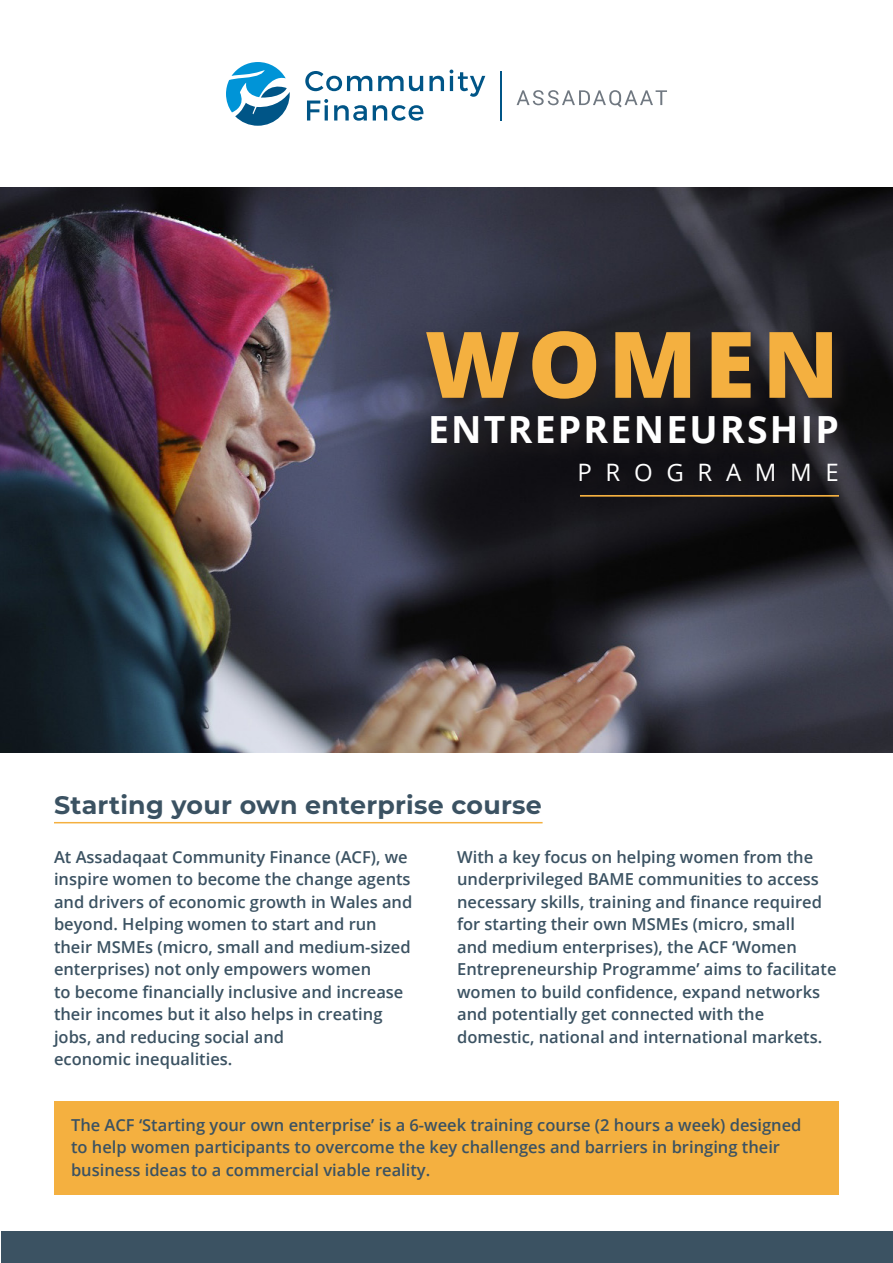
<style>
.page{position:relative;width:893px;height:1263px;background:#fff}
.page>*{position:absolute;margin:0;border:0;box-sizing:border-box;transform-origin:0 0}
.t1{font:800 91.95px "Open Sans";letter-spacing:.08em;color:#f4b040}
.t2{font:700 37.35px "Open Sans";letter-spacing:.06em;color:#fff}
.t3{font:700 25.35px "Montserrat";letter-spacing:.01em;color:#3b5262}
.t4{font:24px "Open Sans";letter-spacing:.57em;color:#fff}
.t5{font:600 16.5px/22.5px "Open Sans";color:#3b5262}
</style>
<div class="page">
<img style="left:0;top:187px;width:893px;height:566px">
<div style="left:424px;top:328px;width:433px;height:172px;background:#231f20;opacity:.75"></div>
<hr style="left:580px;top:495px;width:259px;height:2px;background:#f4b040">
<hr style="left:54px;top:822px;width:489px;height:1px;background:#f4b040">
<svg style="left:305px;top:71px;width:67px;height:20px"></svg>
<svg style="left:378px;top:76px;width:45px;height:15px"></svg>
<svg style="left:429px;top:76px;width:15px;height:15px"></svg>
<svg style="left:450px;top:70px;width:35px;height:27px"></svg>
<svg style="left:307px;top:99px;width:21px;height:22px"></svg>
<svg style="left:334px;top:105px;width:33px;height:16px"></svg>
<svg style="left:373px;top:105px;width:51px;height:16px"></svg>
<svg style="left:226px;top:62px;width:64px;height:64px"></svg>
<svg style="left:517px;top:90px;width:150px;height:17px"></svg>
<hr style="left:500px;top:71px;width:1px;height:50px;background:#005587">
<div style="left:2px;top:1231px;width:891px;height:32px;background:#3b5262"></div>
<div style="left:54px;top:1101px;width:785px;height:93px;background:#f4b040"></div>
<p class="t1" style="left:425px;top:294px;width:416px">WOMEN</p>
<p class="t2" style="left:428px;top:403px;width:412px">ENTREPRENEURSHIP</p>
<p class="t4" style="left:577px;top:456px;width:263px">PROGRAMME</p>
<p class="t3" style="left:54px;top:786px;width:489px">Starting your own enterprise course</p>
<p class="t5" style="left:54px;top:845px;width:360px">At Assadaqaat Community Finance (ACF), we inspire women to become the change agents and drivers of economic growth in Wales and beyond. Helping women to start and run their MSMEs (micro, small and medium-sized enterprises) not only empowers women<br>to become financially inclusive and increase their incomes but it also helps in creating jobs, and reducing social and<br>economic inequalities.</p>
<p class="t5" style="left:457px;top:845px;width:381px">With a key focus on helping women from the underprivileged BAME communities to access necessary skills, training and finance required for starting their own MSMEs (micro, small<br>and medium enterprises), the ACF ‘Women Entrepreneurship Programme’ aims to facilitate women to build confidence, expand networks and potentially get connected with the domestic, national and international markets.</p>
<p class="t5" style="left:71px;top:1113px;width:732px">The ACF ‘Starting your own enterprise’ is a 6-week training course (2 hours a week) designed to help women participants to overcome the key challenges and barriers in bringing their business ideas to a commercial viable reality.</p>
</div>
